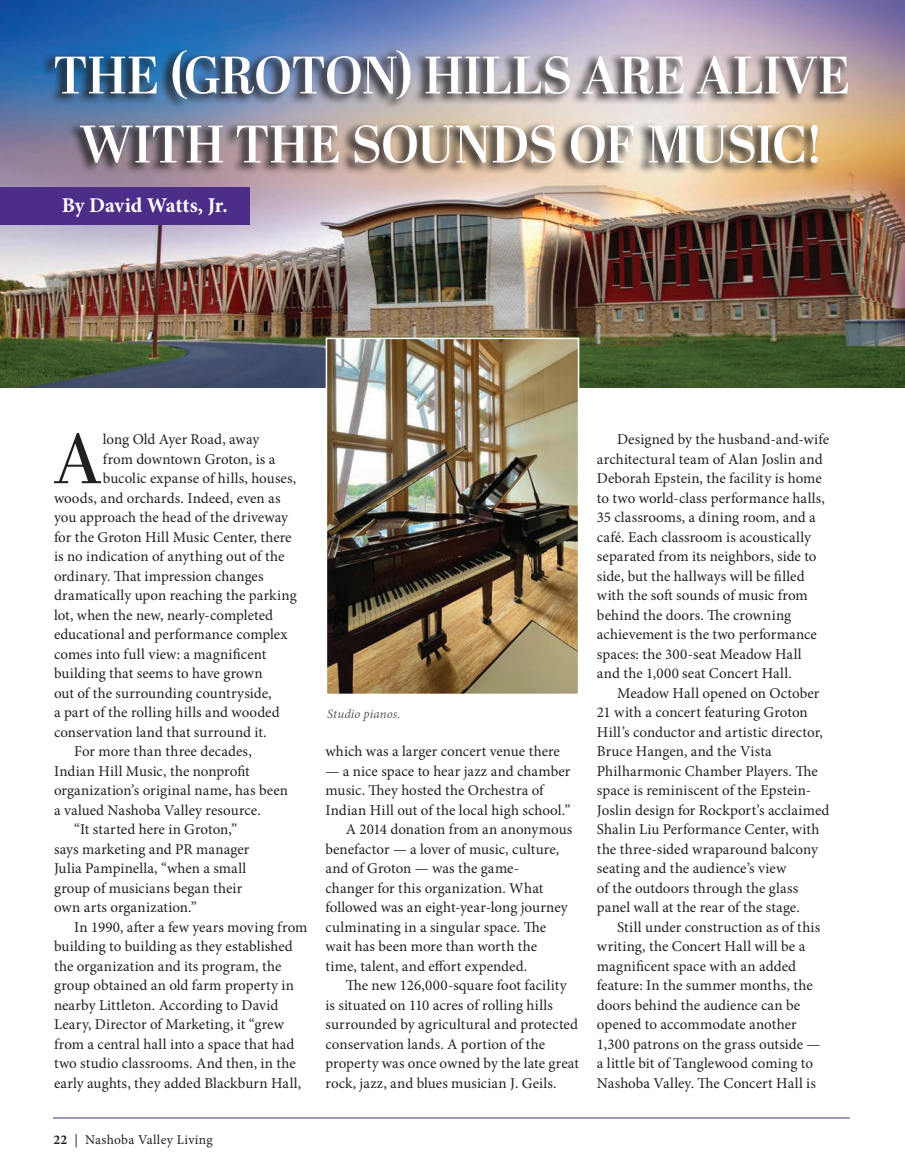
<style>
.page{position:relative;width:905px;height:1175px;background:#fff}
.page>*{position:absolute;margin:0;border:0;box-sizing:border-box;transform-origin:0 0}
.TOC_Titles{font:70.65px "Abril Display";color:#231f20}
.TOC_Titles-2{font:600 52.5px/69px "Abril Display";letter-spacing:-.005em;color:#fff;text-align:center}
.TOC_Titles-3{font:700 21px "Minion Pro";letter-spacing:-.01em;color:#fff}
.TOC_Titles-4{font:15px/19.5px "Minion Pro";letter-spacing:.005em;color:#231f20}
.t1{font:13.5px "Minion Pro";letter-spacing:.025em;color:#231f20}
.TOC_Titles-5{font:italic 12.75px "Minion Pro";letter-spacing:.01em;color:#57585a}
.s1{font-weight:700}
</style>
<div class="page">
<img style="left:0;top:0;width:904px;height:387px">
<div style="left:41px;top:46px;width:809px;height:129px;background:#231f20;opacity:.8"></div>
<div style="left:0;top:187px;width:249px;height:38px;background:#4c2d88"></div>
<img style="left:329px;top:341px;width:247px;height:351px">
<div style="left:326px;top:338px;width:253px;height:357px;border:2px solid #fff"></div>
<hr style="left:53px;top:1117px;width:796px;height:1px;background:#4d2e87">
<p class="TOC_Titles-2" style="left:53px;top:44px;width:798px">THE (GROTON) HILLS ARE ALIVE<br>WITH THE SOUNDS OF MUSIC!</p>
<p class="TOC_Titles-3" style="left:62px;top:191px;width:168px">By David Watts, Jr.</p>
<p class="TOC_Titles" style="left:54px;top:410px;width:49px">A</p>
<p class="TOC_Titles-4" style="left:103px;top:430px;width:158px">long Old Ayer Road, away</p>
<p class="TOC_Titles-4" style="left:103px;top:449px;width:174px">from downtown Groton, is a</p>
<p class="TOC_Titles-4" style="left:103px;top:469px;width:195px">bucolic expanse of hills, houses,</p>
<p class="TOC_Titles-4" style="left:54px;top:488px;width:228px">woods, and orchards. Indeed, even as</p>
<p class="TOC_Titles-4" style="left:54px;top:508px;width:235px">you approach the head of the driveway</p>
<p class="TOC_Titles-4" style="left:54px;top:527px;width:239px">for the Groton Hill Music Center, there</p>
<p class="TOC_Titles-4" style="left:54px;top:547px;width:232px">is no indication of anything out of the</p>
<p class="TOC_Titles-4" style="left:54px;top:566px;width:211px">ordinary. That impression changes</p>
<p class="TOC_Titles-4" style="left:54px;top:586px;width:244px">dramatically upon reaching the parking</p>
<p class="TOC_Titles-4" style="left:54px;top:605px;width:221px">lot, when the new, nearly-completed</p>
<p class="TOC_Titles-4" style="left:54px;top:625px;width:235px">educational and performance complex</p>
<p class="TOC_Titles-4" style="left:54px;top:644px;width:214px">comes into full view: a magnificent</p>
<p class="TOC_Titles-4" style="left:54px;top:664px;width:210px">building that seems to have grown</p>
<p class="TOC_Titles-4" style="left:54px;top:683px;width:219px">out of the surrounding countryside,</p>
<p class="TOC_Titles-4" style="left:54px;top:703px;width:227px">a part of the rolling hills and wooded</p>
<p class="TOC_Titles-4" style="left:54px;top:722px;width:214px">conservation land that surround it.</p>
<p class="TOC_Titles-4" style="left:54px;top:742px;width:235px;text-indent:20px">For more than three decades, Indian Hill Music, the nonprofit organization’s original name, has been a valued Nashoba Valley resource.</p>
<p class="TOC_Titles-4" style="left:54px;top:820px;width:197px;text-indent:20px">“It started here in Groton,” says marketing and PR manager<br>Julia Pampinella, “when a small group of musicians began their own arts organization.”</p>
<p class="TOC_Titles-4" style="left:54px;top:917px;width:255px;text-indent:20px">In 1990, after a few years moving from building to building as they established the organization and its program, the group obtained an old farm property in nearby Littleton. According to David Leary, Director of Marketing, it “grew from a central hall into a space that had two studio classrooms. And then, in the early aughts, they added Blackburn Hall,</p>
<p class="t1" style="left:53px;top:1130px;width:161px"><span class="s1">22</span> | Nashoba Valley Living</p>
<p class="TOC_Titles-5" style="left:327px;top:705px;width:75px">Studio pianos.</p>
<p class="TOC_Titles-4" style="left:325px;top:742px;width:236px">which was a larger concert venue there</p>
<p class="TOC_Titles-4" style="left:325px;top:761px;width:246px">— a nice space to hear jazz and chamber music. They hosted the Orchestra of<br>Indian Hill out of the local high school.”</p>
<p class="TOC_Titles-4" style="left:325px;top:820px;width:248px;text-indent:20px">A 2014 donation from an anonymous benefactor — a lover of music, culture, and of Groton — was the game-<br>changer for this organization. What followed was an eight-year-long journey culminating in a singular space. The wait has been more than worth the<br>time, talent, and effort expended.</p>
<p class="TOC_Titles-4" style="left:325px;top:976px;width:255px;text-indent:20px">The new 126,000-square foot facility is situated on 110 acres of rolling hills surrounded by agricultural and protected conservation lands. A portion of the property was once owned by the late great rock, jazz, and blues musician J. Geils.</p>
<p class="TOC_Titles-4" style="left:597px;top:430px;width:234px;text-indent:20px">Designed by the husband-and-wife architectural team of Alan Joslin and Deborah Epstein, the facility is home to two world-class performance halls, 35 classrooms, a dining room, and a café. Each classroom is acoustically separated from its neighbors, side to side, but the hallways will be filled with the soft sounds of music from behind the doors. The crowning achievement is the two performance spaces: the 300-seat Meadow Hall<br>and the 1,000 seat Concert Hall.</p>
<p class="TOC_Titles-4" style="left:597px;top:683px;width:234px;text-indent:20px">Meadow Hall opened on October 21 with a concert featuring Groton Hill’s conductor and artistic director, Bruce Hangen, and the Vista Philharmonic Chamber Players. The space is reminiscent of the Epstein-Joslin design for Rockport’s acclaimed Shalin Liu Performance Center, with the three-sided wraparound balcony seating and the audience’s view<br>of the outdoors through the glass panel wall at the rear of the stage.</p>
<p class="TOC_Titles-4" style="left:597px;top:917px;width:225px;text-indent:20px">Still under construction as of this writing, the Concert Hall will be a magnificent space with an added feature: In the summer months, the doors behind the audience can be opened to accommodate another 1,300 patrons on the grass outside — a little bit of Tanglewood coming to Nashoba Valley. The Concert Hall is</p>
</div>
